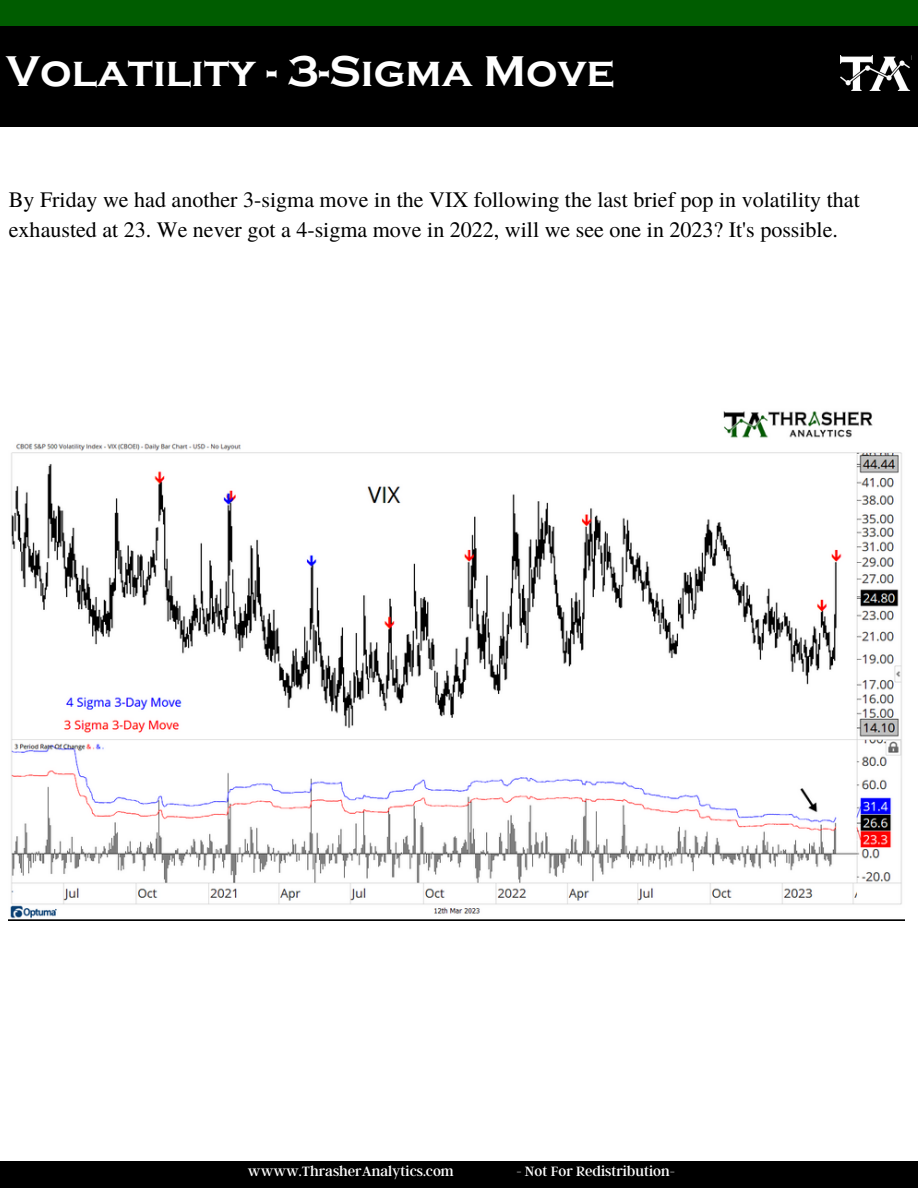
<style>
.page{position:relative;width:918px;height:1188px;background:#fff}
.page>*{position:absolute;margin:0;border:0;box-sizing:border-box;transform-origin:0 0}
.t1{font:700 44.25px "Copperplate Gothic";color:#fff}
.t2{font:22.05px/30.3px "Te X Gyre Termes";color:#000}
.t3{font:15px "Argent CF";color:#fff}
</style>
<div class="page">
<div style="left:0;top:0;width:918px;height:27px;background:#005c00"></div>
<div style="left:0;top:1162px;width:918px;height:26px;background:#000"></div>
<div style="left:0;top:26px;width:918px;height:100px;background:#000"></div>
<img style="left:840px;top:56px;width:71px;height:35px">
<img style="left:9px;top:411px;width:895px;height:510px">
<h1 class="t1" style="left:6px;top:46px;width:610px">Volatility - 3-Sigma Move</h1>
<p class="t2" style="left:9px;top:183px;width:852px">By Friday we had another 3-sigma move in the VIX following the last brief pop in volatility that exhausted at 23. We never got a 4-sigma move in 2022, will we see one in 2023? It's possible.</p>
<p class="t3" style="left:248px;top:1161px;width:207px">wwww.ThrasherAnalytics.com</p>
<p class="t3" style="left:516px;top:1161px;width:160px">- Not For Redistribution-</p>
</div>
